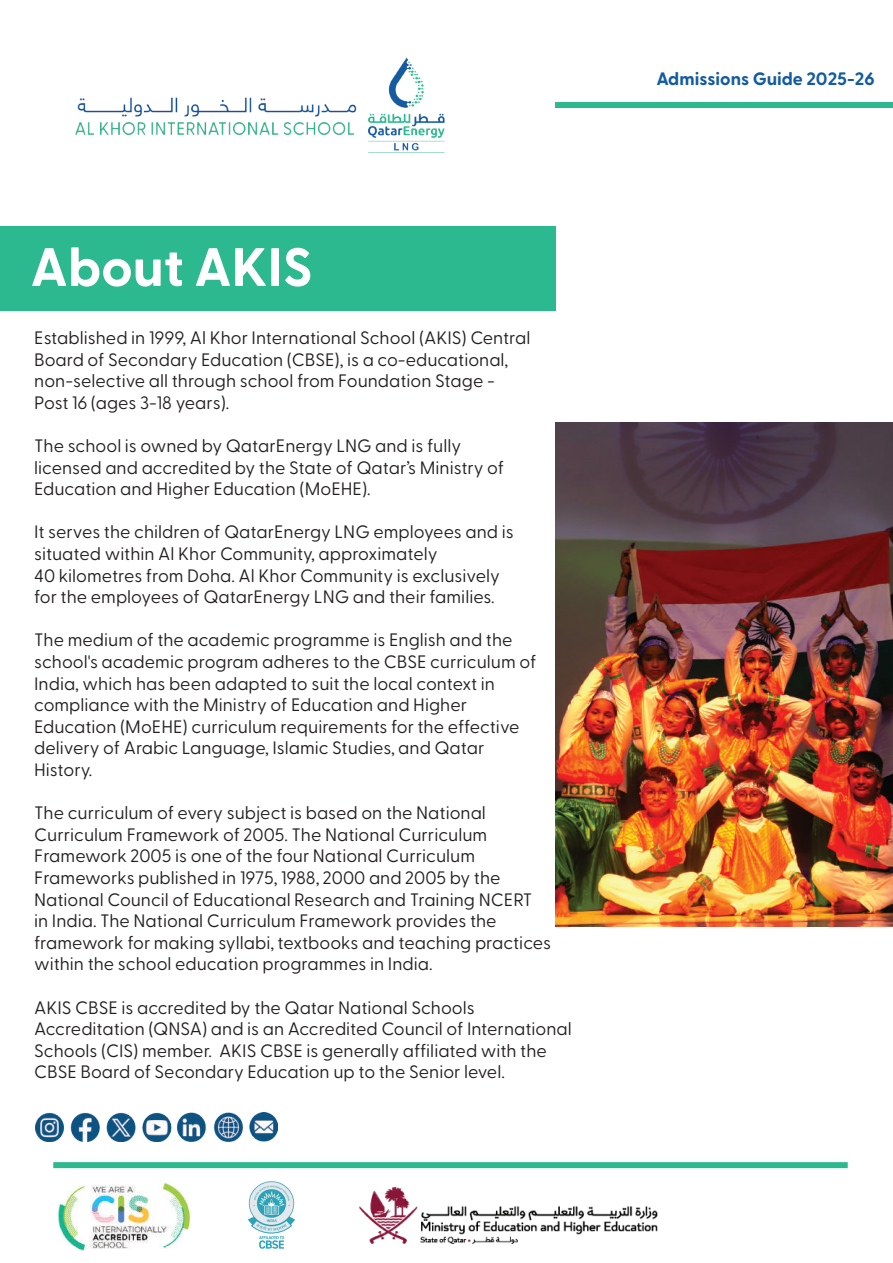
<style>
.page{position:relative;width:893px;height:1263px;background:#fff}
.page>*{position:absolute;margin:0;border:0;box-sizing:border-box;transform-origin:0 0}
.t1{font:700 54px "Greycliff CF";color:#fff}
.t2{font:18px/21.6px "Greycliff CF";color:#231f20}
.t3{font:700 18px "Greycliff CF";color:#145ba1}
</style>
<div class="page">
<img style="left:75px;top:57px;width:370px;height:96px">
<div style="left:0;top:226px;width:555px;height:84px;background:#2db98f"></div>
<div style="left:555px;top:102px;width:338px;height:6px;background:#2db98f"></div>
<img style="left:359px;top:1186px;width:299px;height:58px">
<img style="left:58px;top:1182px;width:132px;height:69px">
<img style="left:36px;top:1112px;width:242px;height:30px">
<div style="left:53px;top:1162px;width:795px;height:6px;background:#2db98f"></div>
<img style="left:555px;top:423px;width:338px;height:503px">
<img style="left:247px;top:1181px;width:49px;height:68px">
<h1 class="t1" style="left:30px;top:226px;width:284px">About AKIS</h1>
<p class="t2" style="left:34px;top:326px;width:498px">Established in 1999, Al Khor International School (AKIS) Central Board of Secondary Education (CBSE), is a co-educational, non-selective all through school from Foundation Stage - Post 16 (ages 3-18 years).</p>
<p class="t2" style="left:34px;top:434px;width:471px">The school is owned by QatarEnergy LNG and is fully licensed and accredited by the State of Qatar’s Ministry of<br>Education and Higher Education (MoEHE).</p>
<p class="t2" style="left:34px;top:520px;width:481px">It serves the children of QatarEnergy LNG employees and is situated within Al Khor Community, approximately<br>40 kilometres from Doha. Al Khor Community is exclusively for the employees of QatarEnergy LNG and their families.</p>
<p class="t2" style="left:34px;top:628px;width:504px">The medium of the academic programme is English and the school's academic program adheres to the CBSE curriculum of India, which has been adapted to suit the local context in compliance with the Ministry of Education and Higher Education (MoEHE) curriculum requirements for the effective delivery of Arabic Language, Islamic Studies, and Qatar History.</p>
<p class="t2" style="left:34px;top:801px;width:518px">The curriculum of every subject is based on the National Curriculum Framework of 2005. The National Curriculum Framework 2005 is one of the four National Curriculum Frameworks published in 1975, 1988, 2000 and 2005 by the National Council of Educational Research and Training NCERT in India. The National Curriculum Framework provides the framework for making syllabi, textbooks and teaching practices within the school education programmes in India.</p>
<p class="t2" style="left:34px;top:995px;width:539px">AKIS CBSE is accredited by the Qatar National Schools Accreditation (QNSA) and is an Accredited Council of International Schools (CIS) member. AKIS CBSE is generally affiliated with the CBSE Board of Secondary Education up to the Senior level.</p>
<p class="t3" style="left:656px;top:65px;width:220px">Admissions Guide 2025-26</p>
</div>
